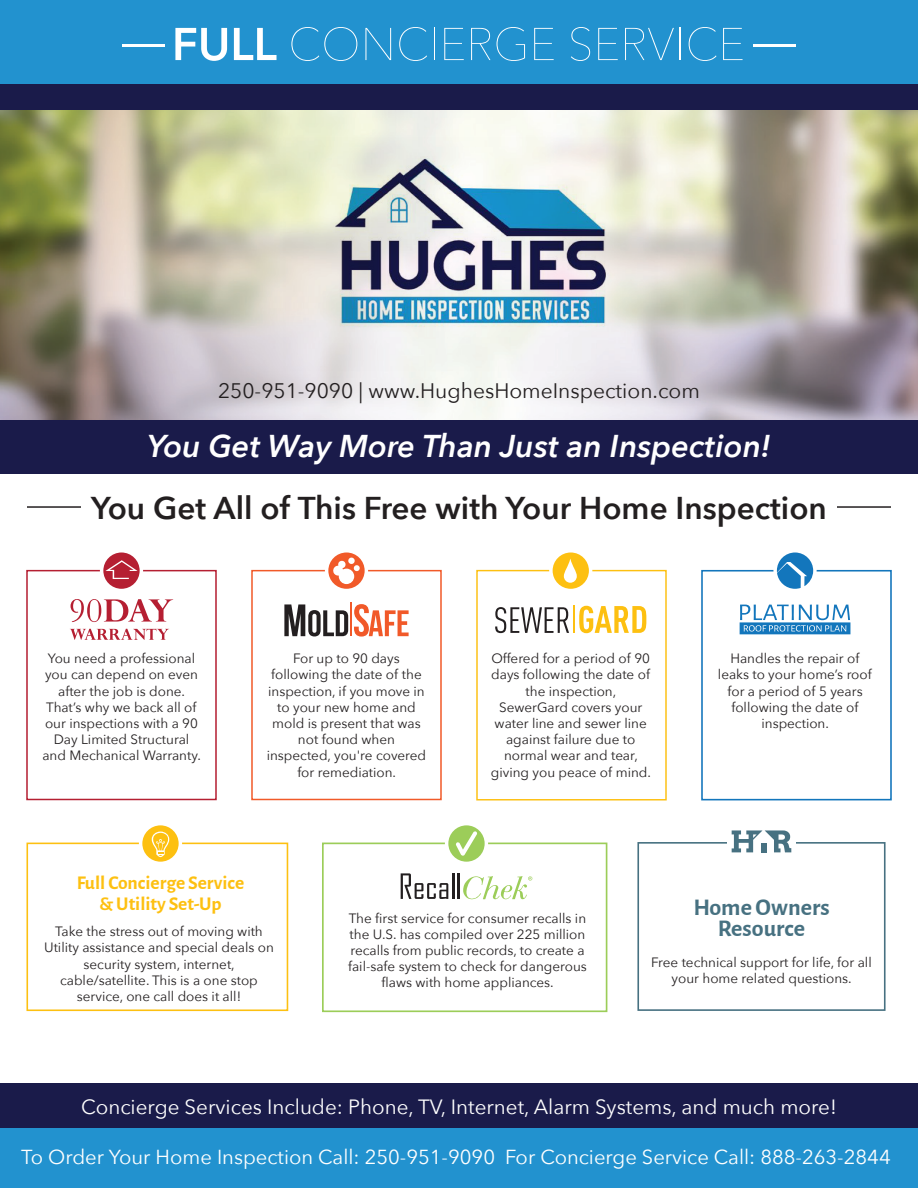
<style>
.page{position:relative;width:918px;height:1188px;background:#fff}
.page>*{position:absolute;margin:0;border:0;box-sizing:border-box;transform-origin:0 0}
.t1{font:600 31.5px "Avenir Next";color:#231f20}
.t2{font:italic 600 31.5px "Avenir Next";color:#fff}
.t3{font:700 24px/21px "Alegreya Sans";color:#477181;text-align:center}
.t4{font:21px "Avenir Next";color:#231f20}
.t5{font:20.7px "Avenir Next";color:#fff}
.t6{font:20.25px "Avenir Next";color:#fff}
.t7{font:700 19.5px/21px "Alegreya Sans";color:#fdc011;text-align:center}
.t8{font:13.5px/16.2px "Avenir Next";color:#231f20;text-align:center}
</style>
<div class="page">
<img style="left:0;top:110px;width:918px;height:310px">
<div style="left:0;top:70px;width:918px;height:40px;background:#1a1b4a"></div>
<div style="left:0;top:0;width:918px;height:84px;background:#2292cf"></div>
<svg style="left:175px;top:28px;width:52px;height:33px"></svg>
<svg style="left:234px;top:28px;width:43px;height:32px"></svg>
<svg style="left:291px;top:27px;width:66px;height:34px"></svg>
<svg style="left:365px;top:28px;width:26px;height:32px"></svg>
<svg style="left:399px;top:27px;width:28px;height:34px"></svg>
<hr style="left:434px;top:28px;width:1px;height:32px;background:#fff">
<svg style="left:444px;top:28px;width:20px;height:32px"></svg>
<svg style="left:471px;top:28px;width:19px;height:32px"></svg>
<svg style="left:497px;top:27px;width:28px;height:34px"></svg>
<svg style="left:534px;top:28px;width:20px;height:32px"></svg>
<svg style="left:571px;top:27px;width:19px;height:34px"></svg>
<svg style="left:598px;top:28px;width:20px;height:32px"></svg>
<svg style="left:625px;top:28px;width:49px;height:32px"></svg>
<hr style="left:680px;top:28px;width:1px;height:32px;background:#fff">
<svg style="left:689px;top:27px;width:28px;height:34px"></svg>
<svg style="left:723px;top:28px;width:20px;height:32px"></svg>
<hr style="left:753px;top:44px;width:43px;height:2px;background:#fff">
<hr style="left:122px;top:44px;width:43px;height:2px;background:#fff">
<div style="left:0;top:420px;width:918px;height:54px;background:#1a1b4a"></div>
<hr style="left:27px;top:506px;width:54px;height:2px;background:#231f20">
<hr style="left:837px;top:506px;width:54px;height:2px;background:#231f20">
<svg style="left:71px;top:599px;width:102px;height:23px"></svg>
<svg style="left:70px;top:629px;width:99px;height:11px"></svg>
<div style="left:26px;top:570px;width:191px;height:230px;border:2px solid #b51f32"></div>
<div style="left:100px;top:549px;width:43px;height:43px;background:#fff;border-radius:50%"></div>
<svg style="left:103px;top:552px;width:37px;height:37px"></svg>
<svg style="left:740px;top:605px;width:110px;height:29px"></svg>
<div style="left:701px;top:570px;width:191px;height:230px;border:2px solid #1376bc"></div>
<div style="left:773px;top:549px;width:44px;height:43px;background:#fff;border-radius:50%"></div>
<svg style="left:777px;top:552px;width:36px;height:37px"></svg>
<svg style="left:495px;top:607px;width:74px;height:26px"></svg>
<svg style="left:579px;top:606px;width:67px;height:27px"></svg>
<hr style="left:573px;top:606px;width:2px;height:27px;background:#fdc011">
<div style="left:476px;top:570px;width:191px;height:231px;border:1px solid #fdc011"></div>
<div style="left:549px;top:549px;width:43px;height:43px;background:#fff;border-radius:50%"></div>
<svg style="left:553px;top:553px;width:36px;height:36px"></svg>
<hr style="left:351px;top:602px;width:1px;height:34px;background:#f15929">
<svg style="left:284px;top:604px;width:64px;height:32px"></svg>
<svg style="left:354px;top:604px;width:55px;height:33px"></svg>
<div style="left:251px;top:570px;width:191px;height:230px;border:2px solid #f15a29"></div>
<div style="left:325px;top:549px;width:43px;height:43px;background:#fff;border-radius:50%"></div>
<svg style="left:328px;top:553px;width:37px;height:36px"></svg>
<svg style="left:401px;top:873px;width:47px;height:26px"></svg>
<hr style="left:452px;top:873px;width:2px;height:26px;background:#231f20">
<hr style="left:458px;top:873px;width:2px;height:26px;background:#231f20">
<svg style="left:463px;top:876px;width:69px;height:24px"></svg>
<div style="left:322px;top:843px;width:285px;height:169px;border:2px solid #9ccd59"></div>
<div style="left:445px;top:822px;width:43px;height:43px;background:#fff;border-radius:50%"></div>
<svg style="left:448px;top:825px;width:37px;height:37px"></svg>
<div style="left:0;top:1084px;width:918px;height:62px;background:#1a1b4a"></div>
<div style="left:0;top:1128px;width:918px;height:60px;background:#2292cf"></div>
<div style="left:26px;top:843px;width:262px;height:168px;border:2px solid #fdc011"></div>
<div style="left:139px;top:822px;width:43px;height:43px;background:#fff;border-radius:50%"></div>
<svg style="left:142px;top:825px;width:37px;height:37px"></svg>
<div style="left:637px;top:842px;width:249px;height:169px;border:2px solid #477181"></div>
<div style="left:727px;top:827px;width:69px;height:32px;background:#fff"></div>
<svg style="left:732px;top:830px;width:59px;height:22px"></svg>
<div style="left:761px;top:843px;width:5px;height:9px;background:#477181"></div>
<img style="left:283px;top:137px;width:375px;height:233px">
<h3 class="t4" style="left:218px;top:373px;width:483px">250-951-9090 | www.HughesHomeInspection.com</h3>
<h1 class="t2" style="left:148px;top:419px;width:624px">You Get Way More Than Just an Inspection!</h1>
<h1 class="t1" style="left:91px;top:481px;width:737px">You Get All of This Free with Your Home Inspection</h1>
<p class="t8" style="left:42px;top:650px;width:160px">You need a professional you can depend on even after the job is done.<br>That’s why we back all of our inspections with a 90<br>Day Limited Structural and Mechanical Warranty.</p>
<p class="t8" style="left:718px;top:650px;width:155px">Handles the repair of leaks to your home’s roof for a period of 5 years following the date of inspection.</p>
<p class="t8" style="left:491px;top:650px;width:162px">Offered for a period of 90 days following the date of the inspection,<br>SewerGard covers your water line and sewer line against failure due to normal wear and tear, giving you peace of mind.</p>
<p class="t8" style="left:267px;top:650px;width:161px">For up to 90 days following the date of the inspection, if you move in to your new home and mold is present that was not found when inspected, you're covered for remediation.</p>
<h3 class="t7" style="left:77px;top:871px;width:169px">Full Concierge Service &amp; Utility Set-Up</h3>
<p class="t8" style="left:44px;top:923px;width:231px">Take the stress out of moving with Utility assistance and special deals on security system, internet, cable/satellite. This is a one stop service, one call does it all!</p>
<p class="t8" style="left:348px;top:909px;width:240px">The first service for consumer recalls in the U.S. has compiled over 225 million recalls from public records, to create a fail-safe system to check for dangerous flaws with home appliances.</p>
<h2 class="t3" style="left:693px;top:895px;width:138px">Home Owners<br>Resource</h2>
<p class="t8" style="left:651px;top:953px;width:222px">Free technical support for life, for all your home related questions.</p>
<h3 class="t5" style="left:81px;top:1089px;width:757px">Concierge Services Include: Phone, TV, Internet, Alarm Systems, and much more!</h3>
<h3 class="t6" style="left:21px;top:1140px;width:871px">To Order Your Home Inspection Call: 250-951-9090 For Concierge Service Call: 888-263-2844</h3>
</div>
